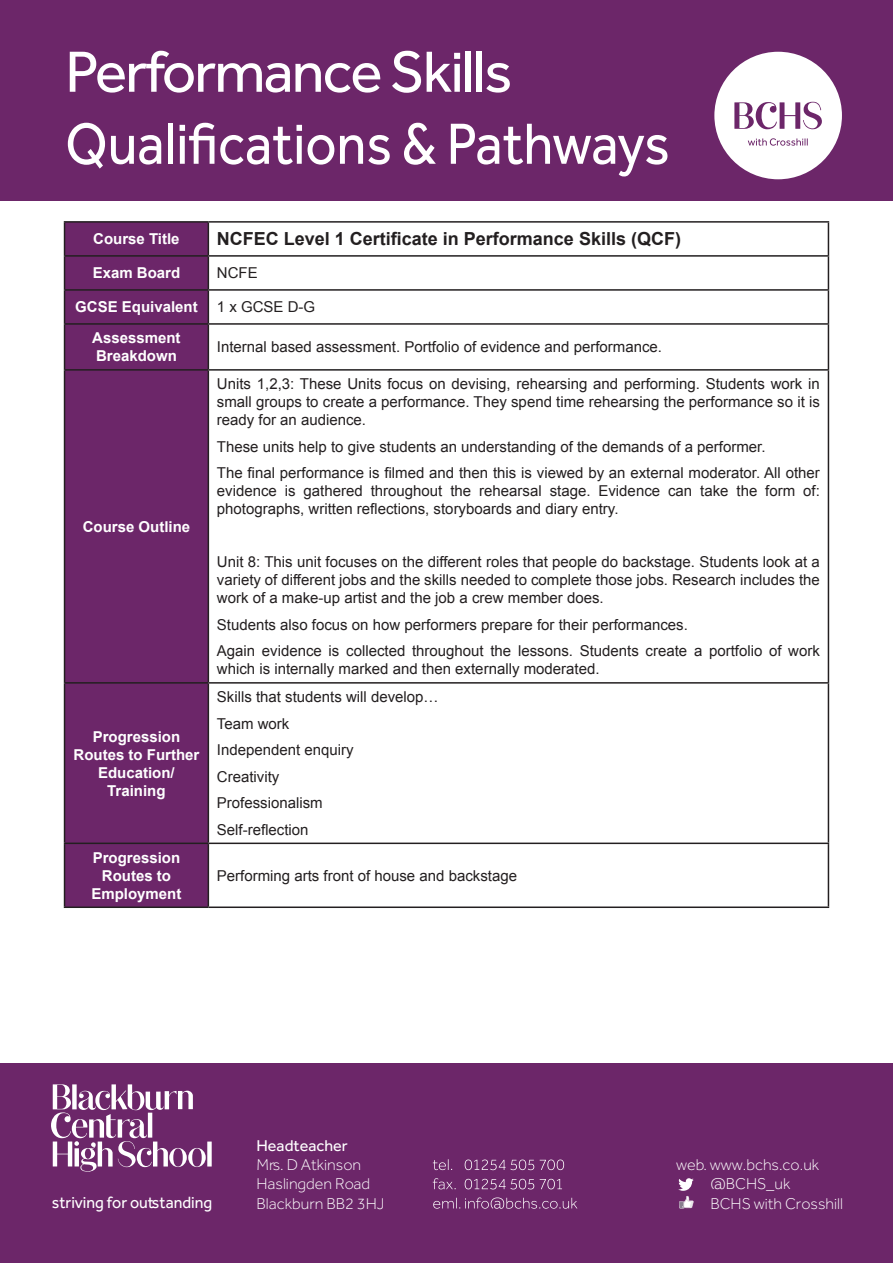
<style>
.page{position:relative;width:893px;height:1263px;background:#fff}
.page>*{position:absolute;margin:0;border:0;box-sizing:border-box;transform-origin:0 0}
.t1{font:60px "Effra";color:#fff;scale:.91 1}
.t2{font:60px "Effra";letter-spacing:-.02em;color:#fff}
.t3{font:700 18px "Arial";color:#231f20}
.t4{font:16.8px "Effra";color:#fff;scale:.95 1}
.t5{font:300 16.2px/19.4px "Effra";color:#fff}
.t6{font:16.2px "Effra";color:#fff}
.t7{font:15px/18px "Arial";color:#231f20;text-align:justify}
.t8{font:700 15px/18px "Arial";color:#fff;text-align:center}
</style>
<div class="page">
<div style="left:0;top:0;width:893px;height:201px;background:#6c2669"></div>
<svg style="left:714px;top:52px;width:128px;height:127px"></svg>
<div style="left:0;top:1063px;width:893px;height:200px;background:#6c2669"></div>
<svg style="left:51px;top:1084px;width:161px;height:88px"></svg>
<svg style="left:678px;top:1178px;width:16px;height:30px"></svg>
<svg style="left:433px;top:1197px;width:144px;height:12px"></svg>
<svg style="left:433px;top:1178px;width:129px;height:11px"></svg>
<svg style="left:433px;top:1159px;width:131px;height:11px"></svg>
<div style="left:65px;top:223px;width:143px;height:683px;background:#6c2669"></div>
<hr style="left:64px;top:221px;width:144px;height:2px;background:#231f20">
<hr style="left:64px;top:223px;width:1px;height:32px;background:#231f20">
<hr style="left:208px;top:221px;width:621px;height:2px;background:#231f20">
<hr style="left:208px;top:223px;width:1px;height:32px;background:#231f20">
<hr style="left:828px;top:223px;width:1px;height:32px;background:#231f20">
<hr style="left:64px;top:255px;width:144px;height:2px;background:#231f20">
<hr style="left:64px;top:257px;width:1px;height:32px;background:#231f20">
<hr style="left:208px;top:255px;width:621px;height:2px;background:#231f20">
<hr style="left:208px;top:257px;width:1px;height:32px;background:#231f20">
<hr style="left:828px;top:257px;width:1px;height:32px;background:#231f20">
<hr style="left:64px;top:289px;width:144px;height:2px;background:#231f20">
<hr style="left:64px;top:291px;width:1px;height:32px;background:#231f20">
<hr style="left:208px;top:289px;width:621px;height:2px;background:#231f20">
<hr style="left:208px;top:291px;width:1px;height:32px;background:#231f20">
<hr style="left:828px;top:291px;width:1px;height:32px;background:#231f20">
<hr style="left:64px;top:323px;width:144px;height:2px;background:#231f20">
<hr style="left:64px;top:325px;width:1px;height:44px;background:#231f20">
<hr style="left:208px;top:323px;width:621px;height:2px;background:#231f20">
<hr style="left:208px;top:325px;width:1px;height:44px;background:#231f20">
<hr style="left:828px;top:325px;width:1px;height:44px;background:#231f20">
<hr style="left:64px;top:369px;width:144px;height:2px;background:#231f20">
<hr style="left:64px;top:371px;width:1px;height:311px;background:#231f20">
<hr style="left:208px;top:369px;width:621px;height:2px;background:#231f20">
<hr style="left:208px;top:371px;width:1px;height:311px;background:#231f20">
<hr style="left:828px;top:371px;width:1px;height:311px;background:#231f20">
<hr style="left:64px;top:682px;width:144px;height:2px;background:#231f20">
<hr style="left:64px;top:684px;width:1px;height:158px;background:#231f20">
<hr style="left:208px;top:682px;width:621px;height:2px;background:#231f20">
<hr style="left:208px;top:684px;width:1px;height:158px;background:#231f20">
<hr style="left:828px;top:684px;width:1px;height:158px;background:#231f20">
<hr style="left:64px;top:842px;width:144px;height:2px;background:#231f20">
<hr style="left:64px;top:844px;width:1px;height:62px;background:#231f20">
<hr style="left:208px;top:842px;width:621px;height:2px;background:#231f20">
<hr style="left:208px;top:844px;width:1px;height:62px;background:#231f20">
<hr style="left:828px;top:844px;width:1px;height:62px;background:#231f20">
<hr style="left:64px;top:906px;width:144px;height:2px;background:#231f20">
<hr style="left:208px;top:906px;width:621px;height:2px;background:#231f20">
<p class="t2" style="left:65px;top:37px;width:449px">Performance Skills</p>
<p class="t1" style="left:65px;top:109px;width:666px">Qualifications &amp; Pathways</p>
<p class="t8" style="left:93px;top:231px;width:88px">Course Title</p>
<p class="t3" style="left:217px;top:227px;width:466px">NCFEC Level 1 Certificate in Performance Skills (QCF)</p>
<p class="t8" style="left:93px;top:265px;width:89px">Exam Board</p>
<p class="t7" style="left:217px;top:264px;width:42px">NCFE</p>
<p class="t8" style="left:75px;top:299px;width:124px">GCSE Equivalent</p>
<p class="t7" style="left:217px;top:298px;width:100px">1 x GCSE D-G</p>
<p class="t8" style="left:92px;top:330px;width:90px;text-align:left">Assessment<br>Breakdown</p>
<p class="t7" style="left:217px;top:338px;width:447px">Internal based assessment. Portfolio of evidence and performance.</p>
<p class="t8" style="left:83px;top:518px;width:109px">Course Outline</p>
<p class="t8" style="left:74px;top:728px;width:127px">Progression<br>Routes to Further<br>Education/<br>Training</p>
<p class="t8" style="left:91px;top:849px;width:92px">Progression<br>Routes to<br>Employment</p>
<p class="t7" style="left:217px;top:375px;width:604px">Units 1,2,3: These Units focus on devising, rehearsing and performing. Students work in small groups to create a performance. They spend time rehearsing the performance so it is ready for an audience.</p>
<p class="t7" style="left:217px;top:438px;width:550px">These units help to give students an understanding of the demands of a performer.</p>
<p class="t7" style="left:217px;top:464px;width:605px">The final performance is filmed and then this is viewed by an external moderator. All other evidence is gathered throughout the rehearsal stage. Evidence can take the form of: photographs, written reflections, storyboards and diary entry.</p>
<p class="t7" style="left:217px;top:553px;width:605px">Unit 8: This unit focuses on the different roles that people do backstage. Students look at a variety of different jobs and the skills needed to complete those jobs. Research includes the work of a make-up artist and the job a crew member does.</p>
<p class="t7" style="left:217px;top:616px;width:473px">Students also focus on how performers prepare for their performances.</p>
<p class="t7" style="left:217px;top:642px;width:605px">Again evidence is collected throughout the lessons. Students create a portfolio of work which is internally marked and then externally moderated.</p>
<p class="t7" style="left:217px;top:688px;width:223px">Skills that students will develop…</p>
<p class="t7" style="left:217px;top:715px;width:74px">Team work</p>
<p class="t7" style="left:217px;top:741px;width:138px">Independent enquiry</p>
<p class="t7" style="left:217px;top:768px;width:64px">Creativity</p>
<p class="t7" style="left:217px;top:794px;width:107px">Professionalism</p>
<p class="t7" style="left:217px;top:821px;width:93px">Self-reflection</p>
<p class="t7" style="left:217px;top:867px;width:302px">Performing arts front of house and backstage</p>
<p class="t4" style="left:52px;top:1193px;width:170px">striving for outstanding</p>
<p class="t6" style="left:256px;top:1136px;width:93px">Headteacher</p>
<p class="t5" style="left:256px;top:1155px;width:129px">Mrs. D Atkinson<br>Haslingden Road<br>Blackburn BB2 3HJ</p>
<p class="t5" style="left:710px;top:1155px;width:134px;text-indent:-34px">web. www.bchs.co.uk @BCHS_uk<br>BCHS with Crosshill</p>
</div>
